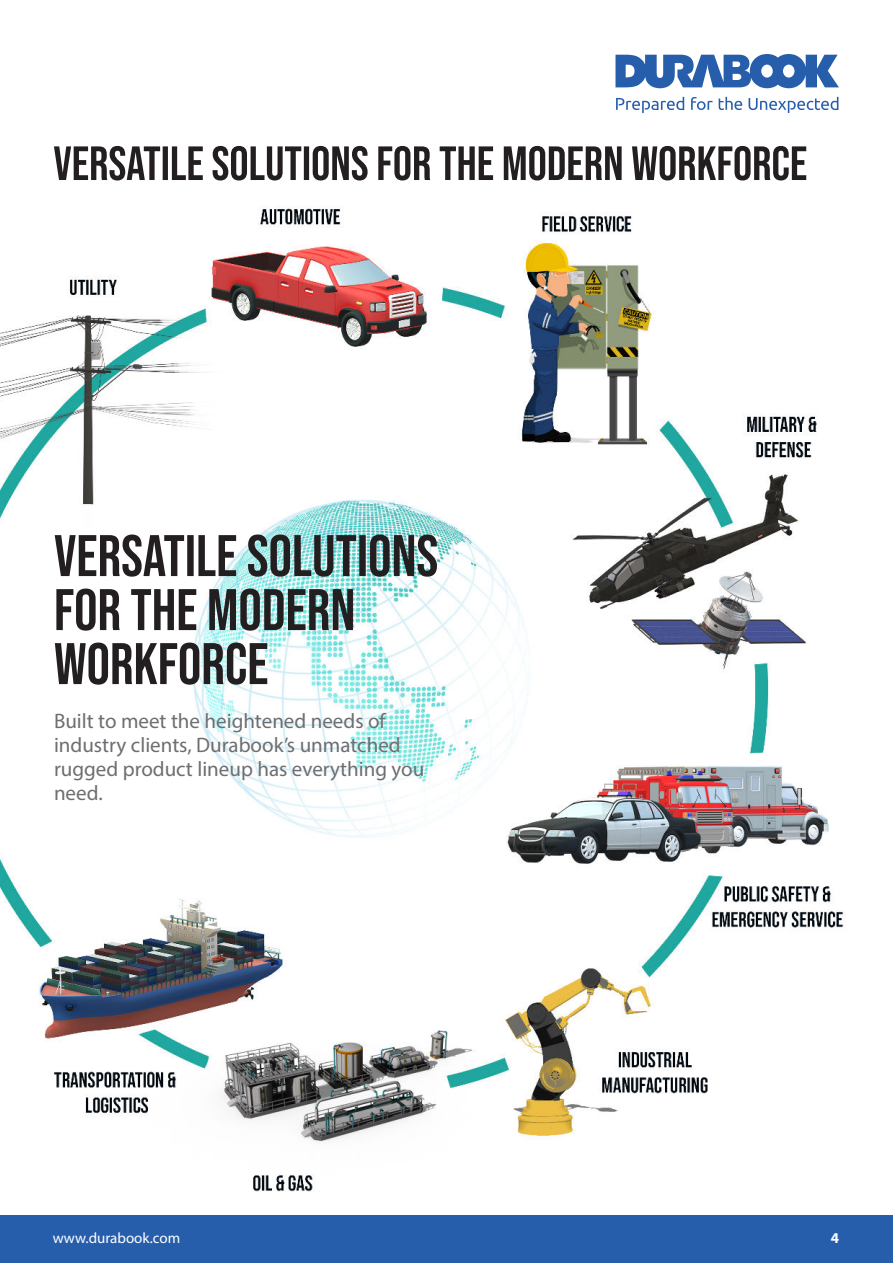
<style>
.page{position:relative;width:893px;height:1263px;background:#fff}
.page>*{position:absolute;margin:0;border:0;box-sizing:border-box;transform-origin:0 0}
.t1{font:21px/24px "Myriad Pro";color:#6d6e71}
.t2{font:15px "Myriad Pro";color:#fff}
.t3{font:700 15px "Myriad Pro";color:#fff}
</style>
<div class="page">
<svg style="left:615px;top:54px;width:224px;height:34px"></svg>
<svg style="left:719px;top:97px;width:23px;height:13px"></svg>
<svg style="left:691px;top:97px;width:22px;height:13px"></svg>
<svg style="left:616px;top:97px;width:68px;height:16px"></svg>
<svg style="left:748px;top:97px;width:90px;height:16px"></svg>
<div style="left:0;top:1215px;width:893px;height:48px;background:#275eac"></div>
<img style="left:0;top:206px;width:844px;height:986px">
<svg style="left:55px;top:642px;width:212px;height:43px"></svg>
<svg style="left:56px;top:588px;width:297px;height:43px"></svg>
<svg style="left:55px;top:534px;width:382px;height:43px"></svg>
<svg style="left:54px;top:146px;width:752px;height:34px"></svg>
<p class="t1" style="left:54px;top:710px;width:372px">Built to meet the heightened needs of industry clients, Durabook’s unmatched rugged product lineup has everything you need.</p>
<p class="t2" style="left:53px;top:1229px;width:129px">www.durabook.com</p>
<p class="t3" style="left:831px;top:1232px;width:10px">4</p>
</div>
